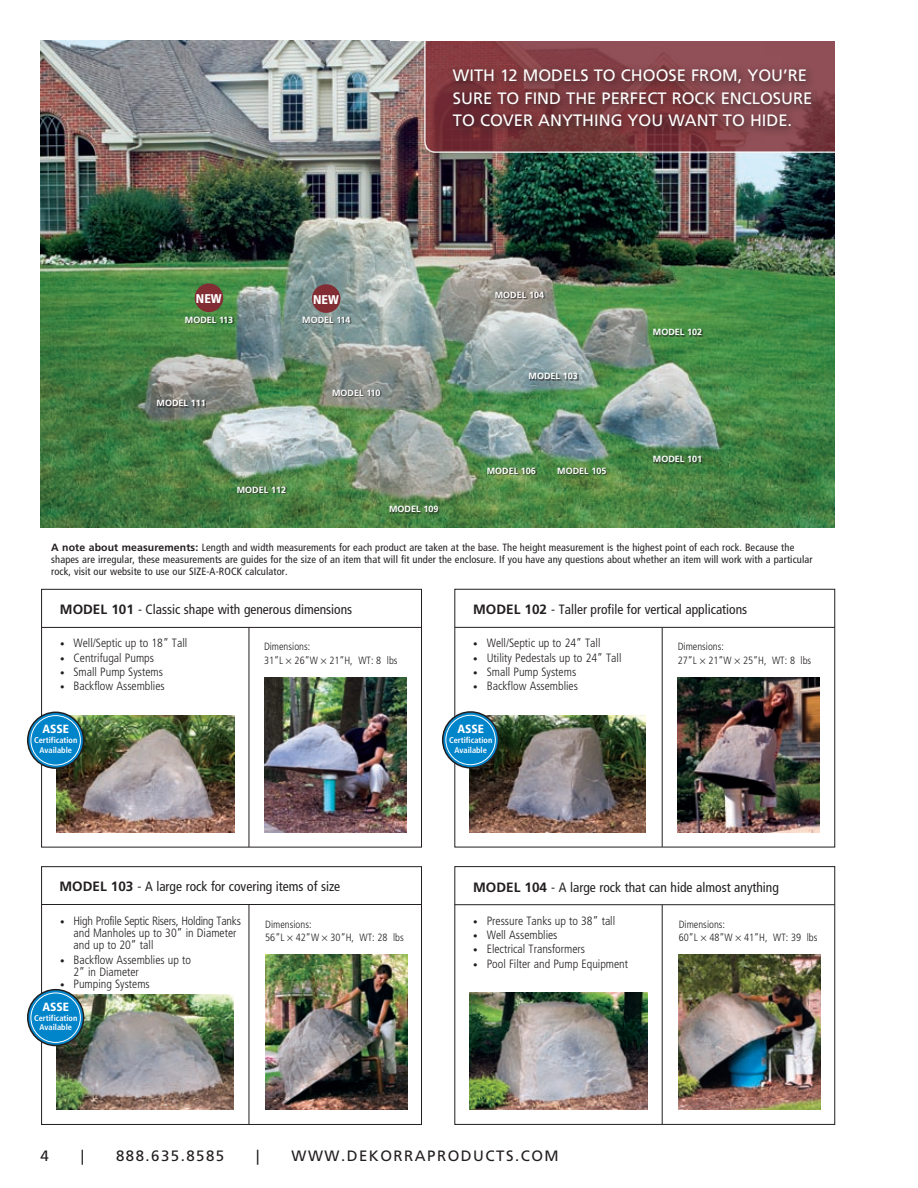
<style>
.page{position:relative;width:918px;height:1188px;background:#fff}
.page>*{position:absolute;margin:0;border:0;box-sizing:border-box;transform-origin:0 0}
.t1{font:16.5px/22.5px "Frutiger";color:#fff}
.t2{font:15px "Frutiger";letter-spacing:.1em;color:#231f20}
.t3{font:condensed 13.5px "Frutiger";color:#231f20}
.t4{font:900 condensed 12.6px "Frutiger";color:#fff}
.t5{font:300 condensed 12px/12px "Frutiger";color:#231f20}
.t6{font:300 condensed 12px/12px "Frutiger";letter-spacing:-.02em;color:#231f20}
.t7{font:900 condensed 11.85px "Frutiger";color:#fff}
.t8{font:condensed 10.5px/12px "Frutiger";letter-spacing:.01em;color:#231f20}
.t9{font:300 condensed 10.5px/13.5px "Frutiger";color:#231f20}
.t10{font:700 9px "Frutiger";color:#fff}
.t11{font:700 condensed 8.25px/9.8px "Frutiger";color:#fff;text-align:center}
.s1{font-weight:700;font-stretch:normal}
.s2{font-size:9px}
</style>
<div class="page">
<img style="left:41px;top:40px;width:794px;height:488px">
<div style="left:41px;top:589px;width:381px;height:259px;border:1px solid #231f20"></div>
<img style="left:57px;top:715px;width:177px;height:117px">
<hr style="left:249px;top:627px;width:1px;height:220px;background:#231f20">
<hr style="left:42px;top:627px;width:379px;height:1px;background:#231f20">
<div style="left:454px;top:589px;width:381px;height:258px;border:1px solid #231f20"></div>
<img style="left:470px;top:715px;width:176px;height:117px">
<hr style="left:662px;top:627px;width:1px;height:220px;background:#231f20">
<hr style="left:455px;top:627px;width:380px;height:1px;background:#231f20">
<div style="left:28px;top:712px;width:56px;height:56px;background:#0084ca;border-radius:50%"></div>
<div style="left:27px;top:712px;width:57px;height:57px;border:2px solid #231f20;border-radius:50%"></div>
<div style="left:31px;top:715px;width:50px;height:50px;border:1px solid #fff;border-radius:50%"></div>
<svg style="left:443px;top:712px;width:56px;height:56px;background:#0c85c5"></svg>
<div style="left:442px;top:711px;width:57px;height:58px;border:2px solid #231f20;border-radius:50%"></div>
<div style="left:445px;top:715px;width:51px;height:50px;border:1px solid #fff;border-radius:50%"></div>
<div style="left:41px;top:866px;width:381px;height:259px;border:1px solid #231f20"></div>
<img style="left:57px;top:994px;width:177px;height:115px">
<hr style="left:249px;top:905px;width:1px;height:219px;background:#231f20">
<hr style="left:42px;top:904px;width:379px;height:1px;background:#231f20">
<div style="left:454px;top:866px;width:381px;height:259px;border:1px solid #231f20"></div>
<img style="left:470px;top:992px;width:178px;height:117px">
<hr style="left:662px;top:905px;width:1px;height:219px;background:#231f20">
<hr style="left:454px;top:904px;width:381px;height:1px;background:#231f20">
<svg style="left:28px;top:990px;width:56px;height:56px;background:#0d85c6"></svg>
<div style="left:27px;top:989px;width:57px;height:57px;border:2px solid #231f20;border-radius:50%"></div>
<div style="left:31px;top:993px;width:50px;height:50px;border:1px solid #fff;border-radius:50%"></div>
<img style="left:264px;top:678px;width:142px;height:154px">
<img style="left:678px;top:678px;width:142px;height:154px">
<img style="left:265px;top:955px;width:142px;height:154px">
<img style="left:679px;top:955px;width:142px;height:154px">
<svg style="left:424px;top:40px;width:411px;height:113px;background:#8a4b51"></svg>
<div style="left:195px;top:284px;width:28px;height:28px;background:#822d34;border-radius:50%"></div>
<div style="left:446px;top:63px;width:374px;height:74px;background:#231f20;opacity:.94"></div>
<div style="left:496px;top:291px;width:50px;height:9px;background:#231f20;opacity:.75"></div>
<div style="left:333px;top:389px;width:49px;height:8px;background:#231f20;opacity:.75"></div>
<div style="left:158px;top:400px;width:48px;height:8px;background:#231f20;opacity:.75"></div>
<div style="left:488px;top:468px;width:49px;height:8px;background:#231f20;opacity:.75"></div>
<div style="left:558px;top:468px;width:50px;height:8px;background:#231f20;opacity:.75"></div>
<div style="left:530px;top:373px;width:49px;height:8px;background:#231f20;opacity:.75"></div>
<div style="left:654px;top:329px;width:50px;height:8px;background:#231f20;opacity:.75"></div>
<div style="left:238px;top:487px;width:49px;height:7px;background:#231f20;opacity:.75"></div>
<div style="left:654px;top:456px;width:49px;height:8px;background:#231f20;opacity:.75"></div>
<div style="left:303px;top:316px;width:50px;height:9px;background:#231f20;opacity:.75"></div>
<div style="left:186px;top:316px;width:49px;height:8px;background:#231f20;opacity:.75"></div>
<div style="left:390px;top:506px;width:50px;height:8px;background:#231f20;opacity:.75"></div>
<div style="left:312px;top:284px;width:28px;height:29px;background:#822d34;border-radius:50%"></div>
<h1 class="t1" style="left:453px;top:64px;width:361px">WITH 12 MODELS TO CHOOSE FROM, YOU’RE<br>SURE TO FIND THE PERFECT ROCK ENCLOSURE<br>TO COVER ANYTHING YOU WANT TO HIDE.</h1>
<p class="t4" style="left:196px;top:291px;width:27px">NEW</p>
<p class="t4" style="left:313px;top:292px;width:27px">NEW</p>
<p class="t10" style="left:185px;top:314px;width:50px">MODEL 113</p>
<p class="t10" style="left:302px;top:315px;width:50px">MODEL 114</p>
<p class="t10" style="left:157px;top:398px;width:51px">MODEL 111</p>
<p class="t10" style="left:332px;top:387px;width:50px">MODEL 110</p>
<p class="t10" style="left:237px;top:484px;width:51px">MODEL 112</p>
<p class="t10" style="left:389px;top:504px;width:51px">MODEL 109</p>
<p class="t10" style="left:495px;top:290px;width:51px">MODEL 104</p>
<p class="t10" style="left:529px;top:371px;width:51px">MODEL 103</p>
<p class="t10" style="left:487px;top:466px;width:51px">MODEL 106</p>
<p class="t10" style="left:557px;top:466px;width:51px">MODEL 105</p>
<p class="t10" style="left:653px;top:327px;width:51px">MODEL 102</p>
<p class="t10" style="left:653px;top:454px;width:51px">MODEL 101</p>
<p class="t8" style="left:51px;top:541px;width:763px"><span class="s1">A NOTE ABOUT MEASUREMENTS:</span> Length and width measurements for each product are taken at the base. The height measurement is the highest point of each rock. Because the shapes are irregular, these measurements are guides for the size of an item that will fit under the enclosure. If you have any questions about whether an item will work with a particular rock, visit our website to use our SIZE-A-ROCK calculator.</p>
<p class="t3" style="left:60px;top:602px;width:294px"><span class="s1">MODEL 101</span> - Classic shape with generous dimensions</p>
<p class="t3" style="left:473px;top:602px;width:276px"><span class="s1">MODEL 102</span> - Taller profile for vertical applications</p>
<p class="t5" style="left:60px;top:637px;width:129px"><span class="s2">•</span> Well/Septic up to 18” Tall</p>
<p class="t5" style="left:60px;top:652px;width:96px"><span class="s2">•</span> Centrifugal Pumps</p>
<p class="t5" style="left:60px;top:666px;width:104px"><span class="s2">•</span> Small Pump Systems</p>
<p class="t5" style="left:60px;top:681px;width:106px"><span class="s2">•</span> Backflow Assemblies</p>
<p class="t7" style="left:42px;top:722px;width:28px">ASSE</p>
<p class="t11" style="left:34px;top:735px;width:45px">Certification<br>Available</p>
<p class="t5" style="left:473px;top:637px;width:129px"><span class="s2">•</span> Well/Septic up to 24” Tall</p>
<p class="t5" style="left:473px;top:652px;width:150px"><span class="s2">•</span> Utility Pedestals up to 24” Tall</p>
<p class="t5" style="left:473px;top:666px;width:104px"><span class="s2">•</span> Small Pump Systems</p>
<p class="t5" style="left:473px;top:680px;width:106px"><span class="s2">•</span> Backflow Assemblies</p>
<p class="t9" style="left:264px;top:640px;width:135px">Dimensions:<br>31”L 26”W 21”H, WT: 8 lbs</p>
<p class="t9" style="left:678px;top:640px;width:135px">Dimensions:<br>27”L 21”W 25”H, WT: 8 lbs</p>
<p class="t7" style="left:457px;top:722px;width:28px">ASSE</p>
<p class="t11" style="left:449px;top:735px;width:45px">Certification<br>Available</p>
<p class="t3" style="left:60px;top:879px;width:282px"><span class="s1">MODEL 103</span> - A large rock for covering items of size</p>
<p class="t3" style="left:473px;top:879px;width:307px"><span class="s1">MODEL 104</span> - A large rock that can hide almost anything</p>
<p class="t6" style="left:74px;top:915px;width:169px;text-indent:-14px"><span class="s2">•</span> High Profile Septic Risers, Holding Tanks and Manholes up to 30” in Diameter and up to 20” tall</p>
<p class="t5" style="left:74px;top:954px;width:119px;text-indent:-14px"><span class="s2">•</span> Backflow Assemblies up to<br>2” in Diameter</p>
<p class="t5" style="left:60px;top:978px;width:91px"><span class="s2">•</span> Pumping Systems</p>
<p class="t7" style="left:42px;top:1000px;width:28px">ASSE</p>
<p class="t11" style="left:34px;top:1013px;width:45px">Certification<br>Available</p>
<p class="t5" style="left:473px;top:915px;width:143px"><span class="s2">•</span> Pressure Tanks up to 38” tall</p>
<p class="t5" style="left:473px;top:929px;width:86px"><span class="s2">•</span> Well Assemblies</p>
<p class="t5" style="left:473px;top:943px;width:113px"><span class="s2">•</span> Electrical Transformers</p>
<p class="t5" style="left:473px;top:958px;width:156px"><span class="s2">•</span> Pool Filter and Pump Equipment</p>
<p class="t9" style="left:265px;top:917px;width:140px">Dimensions:<br>56”L 42”W 30”H, WT: 28 lbs</p>
<p class="t9" style="left:679px;top:917px;width:140px">Dimensions:<br>60”L 48”W 41”H, WT: 39 lbs</p>
<h2 class="t2" style="left:40px;top:1147px;width:10px">4</h2>
<h2 class="t2" style="left:81px;top:1147px;width:5px">|</h2>
<h2 class="t2" style="left:116px;top:1147px;width:110px">888.635.8585</h2>
<h2 class="t2" style="left:256px;top:1147px;width:5px">|</h2>
<h2 class="t2" style="left:292px;top:1147px;width:269px">WWW.DEKORRAPRODUCTS.COM</h2>
</div>
